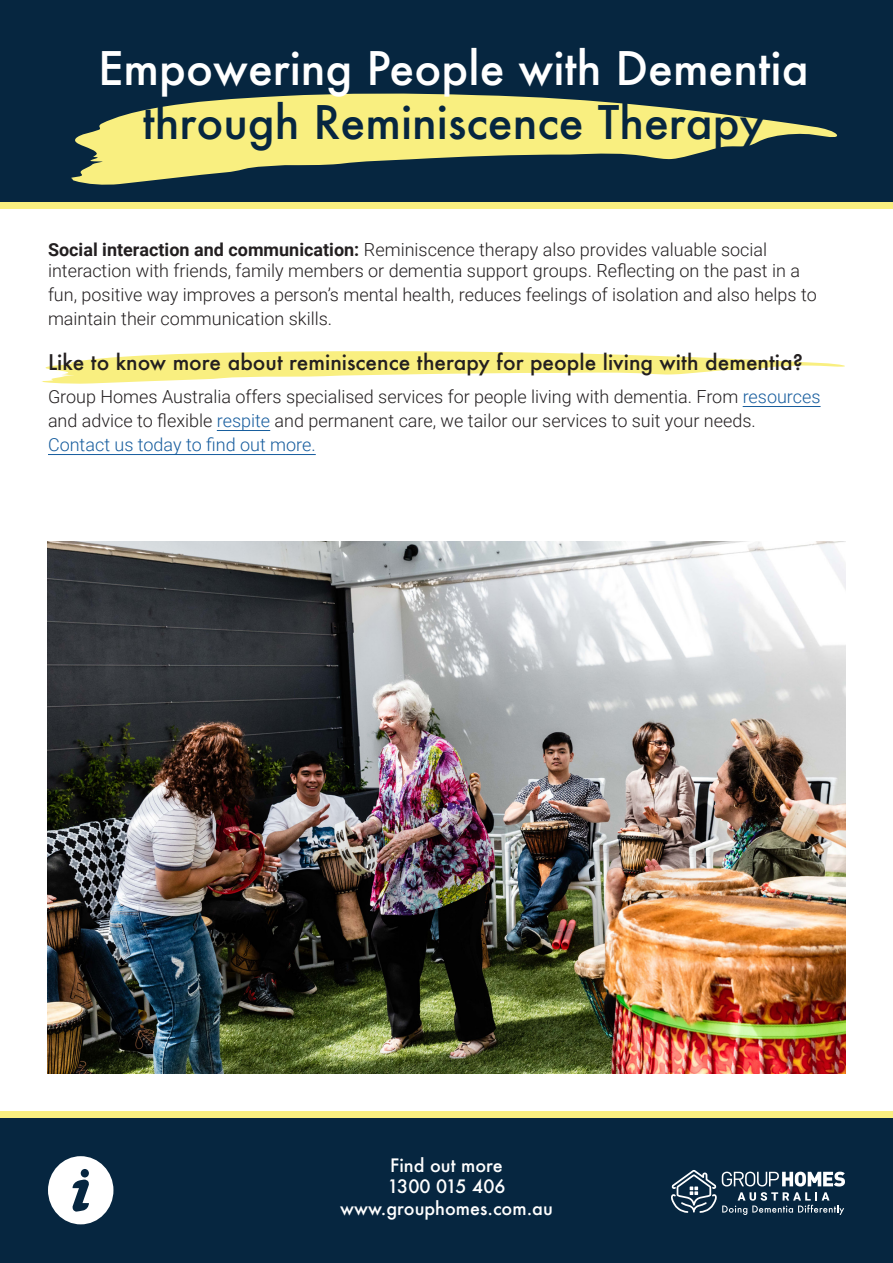
<style>
.page{position:relative;width:893px;height:1263px;background:#fff}
.page>*{position:absolute;margin:0;border:0;box-sizing:border-box;transform-origin:0 0}
.t1{font:500 45px/54px "Futura";color:#fff;text-align:center}
.t2{font:500 21px "Futura";color:#231f20}
.t3{font:300 18px/24px "Roboto";color:#231f20}
.t4{font:500 18px "Futura";color:#fff}
.s1{color:#062640}
.s2{font-weight:700}
.s3{color:#175d9e}
</style>
<div class="page">
<div style="left:0;top:0;width:893px;height:202px;background:#062640"></div>
<div style="left:0;top:1117px;width:893px;height:146px;background:#062640"></div>
<div style="left:0;top:202px;width:893px;height:6px;background:#f9ef80"></div>
<div style="left:0;top:1111px;width:893px;height:6px;background:#f9ef80"></div>
<svg style="left:671px;top:1170px;width:174px;height:45px"></svg>
<svg style="left:48px;top:1156px;width:65px;height:68px"></svg>
<svg style="left:41px;top:351px;width:804px;height:33px"></svg>
<img style="left:48px;top:542px;width:797px;height:531px">
<svg style="left:71px;top:93px;width:766px;height:92px;fill:#f9ef80"></svg>
<hr style="left:743px;top:406px;width:78px;height:1px;background:#175d9e">
<hr style="left:217px;top:430px;width:53px;height:1px;background:#175d9e">
<hr style="left:48px;top:454px;width:268px;height:1px;background:#175d9e">
<p class="t1" style="left:98px;top:41px;width:712px">Empowering People with Dementia <span class="s1">through Reminiscence Therapy</span></p>
<p class="t3" style="left:48px;top:239px;width:754px;line-height:21px"><span class="s2">Social interaction and communication:</span> Reminiscence therapy also provides valuable social interaction with friends, family members or dementia support groups. Reflecting on the past in a</p>
<p class="t3" style="left:48px;top:282px;width:770px">fun, positive way improves a person’s mental health, reduces feelings of isolation and also helps to maintain their communication skills.</p>
<p class="t2" style="left:48px;top:348px;width:756px">Like to know more about reminiscence therapy for people living with dementia?</p>
<p class="t3" style="left:48px;top:384px;width:774px">Group Homes Australia offers specialised services for people living with dementia. From <span class="s3">resources </span>and advice to flexible <span class="s3">respite</span> and permanent care, we tailor our services to suit your needs.<br><span class="s3">Contact us today to find out more.</span></p>
<p class="t4" style="left:390px;top:1153px;width:114px">Find out more</p>
<p class="t4" style="left:387px;top:1174px;width:120px">1300 015 406</p>
<p class="t4" style="left:340px;top:1196px;width:214px">www.grouphomes.com.au</p>
</div>
